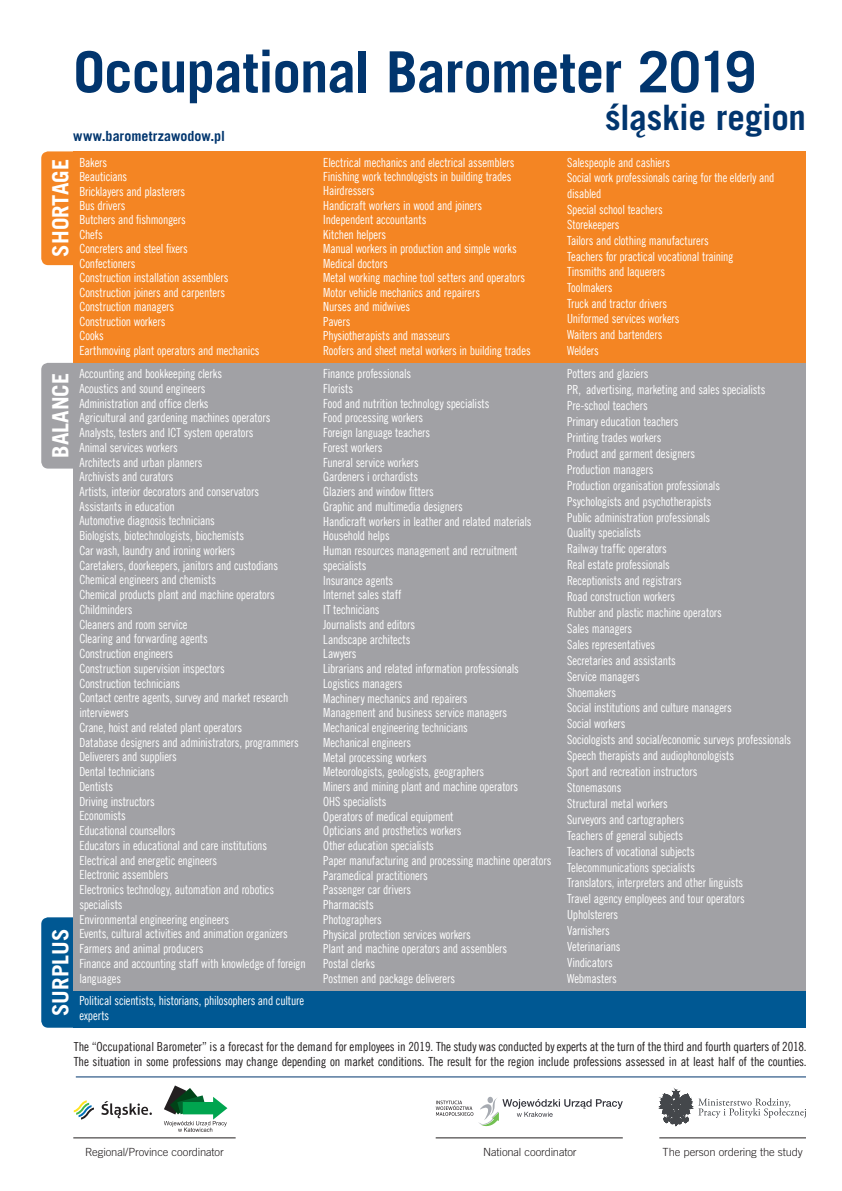
<style>
.page{position:relative;width:842px;height:1191px;background:#fff}
.page>*{position:absolute;margin:0;border:0;box-sizing:border-box;transform-origin:0 0}
.t1{font:700 56.8px "Trade Gothic LT Com";letter-spacing:-.015em;color:#01356e}
.t2{font:700 35px "Trade Gothic LT Com";letter-spacing:-.01em;color:#01356e}
.t3{font:700 22.4px "Trade Gothic LT Com";color:#fff}
.t4{font:700 14px "Trade Gothic LT Com";letter-spacing:.005em;color:#01356e}
.t5{font:12.6px/14.7px "Trade Gothic LT Com Cn 18";letter-spacing:-.015em;color:#fff;scale:.95 1}
.t6{font:12.6px/15.1px "Trade Gothic LT Com Cn 18";letter-spacing:-.015em;color:#231f20}
.t7{font:300 11.2px "Trade Gothic LT Com";letter-spacing:-.01em;color:#231f20}
.s1{font-size:12.5px}
</style>
<div class="page">
<hr style="left:76px;top:1076px;width:730px;height:1px;background:#01356e">
<hr style="left:436px;top:1137px;width:187px;height:1px;background:#231f20">
<hr style="left:659px;top:1137px;width:147px;height:1px;background:#231f20">
<hr style="left:73px;top:1137px;width:163px;height:1px;background:#231f20">
<svg style="left:164px;top:1085px;width:63px;height:46px"></svg>
<svg style="left:660px;top:1090px;width:32px;height:35px"></svg>
<svg style="left:698px;top:1098px;width:108px;height:20px"></svg>
<div style="left:487px;top:1096px;width:6px;height:7px;background:#fbfcfc;border-radius:3px"></div>
<svg style="left:436px;top:1097px;width:187px;height:30px"></svg>
<svg style="left:101px;top:1101px;width:51px;height:17px"></svg>
<svg style="left:74px;top:1100px;width:20px;height:19px"></svg>
<div style="left:41px;top:151px;width:195px;height:114px;background:#f48523;border-radius:7px"></div>
<div style="left:41px;top:917px;width:195px;height:110px;background:#005893;border-radius:7px"></div>
<div style="left:41px;top:363px;width:195px;height:105px;background:#a1a1a5;border-radius:7px"></div>
<div style="left:73px;top:989px;width:733px;height:38px;background:#005893"></div>
<div style="left:73px;top:363px;width:733px;height:627px;background:#a1a1a5"></div>
<div style="left:73px;top:151px;width:733px;height:212px;background:#f48523"></div>
<h1 class="t1" style="left:73px;top:37px;width:684px">Occupational Barometer 2019</h1>
<h2 class="t2" style="left:605px;top:96px;width:203px">śląskie region</h2>
<p class="t4" style="left:73px;top:127px;width:153px">www.barometrzawodow.pl</p>
<h3 class="t3" style="left:47px;top:257px;width:99px;rotate:-90deg">SHORTAGE</h3>
<h3 class="t3" style="left:47px;top:458px;width:86px;rotate:-90deg">BALANCE</h3>
<h3 class="t3" style="left:47px;top:1016px;width:87px;rotate:-90deg">surplus</h3>
<p class="t5" style="left:79px;top:155px;width:191px">Bakers<br>Beauticians<br>Bricklayers and plasterers<br>Bus drivers<br>Butchers and fishmongers<br>Chefs<br>Concreters and steel fixers<br>Confectioners<br>Construction installation assemblers<br>Construction joiners and carpenters<br>Construction managers<br>Construction workers<br>Cooks<br>Earthmoving plant operators and mechanics</p>
<p class="t5" style="left:323px;top:155px;width:220px">Electrical mechanics and electrical assemblers<br>Finishing work technologists in building trades<br>Hairdressers<br>Handicraft workers in wood and joiners<br>Independent accountants<br>Kitchen helpers<br>Manual workers in production and simple works<br>Medical doctors<br>Metal working machine tool setters and operators<br>Motor vehicle mechanics and repairers<br>Nurses and midwives<br>Pavers<br>Physiotherapists and masseurs<br>Roofers and sheet metal workers in building trades</p>
<p class="t5" style="left:567px;top:154px;width:220px;line-height:15.7px">Salespeople and cashiers<br>Social work professionals caring for the elderly and disabled<br>Special school teachers<br>Storekeepers<br>Tailors and clothing manufacturers<br>Teachers for practical vocational training<br>Tinsmiths and laquerers<br>Toolmakers<br>Truck and tractor drivers<br>Uniformed services workers<br>Waiters and bartenders<br>Welders</p>
<p class="t5" style="left:79px;top:366px;width:240px">Accounting and bookkeeping clerks<br>Acoustics and sound engineers<br>Administration and office clerks<br>Agricultural and gardening machines operators Analysts, testers and ICT system operators<br>Animal services workers<br>Architects and urban planners<br>Archivists and curators<br>Artists, interior decorators and conservators<br>Assistants in education<br>Automotive diagnosis technicians<br>Biologists, biotechnologists, biochemists<br>Car wash, laundry and ironing workers<br>Caretakers, doorkeepers, janitors and custodians Chemical engineers and chemists<br>Chemical products plant and machine operators Childminders<br>Cleaners and room service<br>Clearing and forwarding agents<br>Construction engineers<br>Construction supervision inspectors<br>Construction technicians<br>Contact centre agents, survey and market research interviewers<br>Crane, hoist and related plant operators<br>Database designers and administrators, programmers Deliverers and suppliers<br>Dental technicians<br>Dentists<br>Driving instructors<br>Economists<br>Educational counsellors<br>Educators in educational and care institutions Electrical and energetic engineers<br>Electronic assemblers<br>Electronics technology, automation and robotics specialists<br>Environmental engineering engineers<br>Events, cultural activities and animation organizers Farmers and animal producers<br>Finance and accounting staff with knowledge of foreign languages</p>
<p class="t5" style="left:323px;top:366px;width:242px">Finance professionals<br>Florists<br>Food and nutrition technology specialists<br>Food processing workers<br>Foreign language teachers<br>Forest workers<br>Funeral service workers<br>Gardeners i orchardists<br>Glaziers and window fitters<br>Graphic and multimedia designers<br>Handicraft workers in leather and related materials<br>Household helps<br>Human resources management and recruitment specialists<br>Insurance agents<br>Internet sales staff<br>IT technicians<br>Journalists and editors<br>Landscape architects<br>Lawyers<br>Librarians and related information professionals<br>Logistics managers<br>Machinery mechanics and repairers<br>Management and business service managers<br>Mechanical engineering technicians<br>Mechanical engineers<br>Metal processing workers<br>Meteorologists, geologists, geographers<br>Miners and mining plant and machine operators<br>OHS specialists<br>Operators of medical equipment<br>Opticians and prosthetics workers<br>Other education specialists<br>Paper manufacturing and processing machine operators<br>Paramedical practitioners<br>Passenger car drivers<br>Pharmacists<br>Photographers<br>Physical protection services workers<br>Plant and machine operators and assemblers<br>Postal clerks<br>Postmen and package deliverers</p>
<p class="t5" style="left:567px;top:366px;width:237px;line-height:15.9px">Potters and glaziers<br>PR, advertising, marketing and sales specialists<br>Pre-school teachers<br>Primary education teachers<br>Printing trades workers<br>Product and garment designers<br>Production managers<br>Production organisation professionals<br>Psychologists and psychotherapists<br>Public administration professionals<br>Quality specialists<br>Railway traffic operators<br>Real estate professionals<br>Receptionists and registrars<br>Road construction workers<br>Rubber and plastic machine operators<br>Sales managers<br>Sales representatives<br>Secretaries and assistants<br>Service managers<br>Shoemakers<br>Social institutions and culture managers<br>Social workers<br>Sociologists and social/economic surveys professionals<br>Speech therapists and audiophonologists<br>Sport and recreation instructors<br>Stonemasons<br>Structural metal workers<br>Surveyors and cartographers<br>Teachers of general subjects<br>Teachers of vocational subjects<br>Telecommunications specialists<br>Translators, interpreters and other linguists<br>Travel agency employees and tour operators<br>Upholsterers<br>Varnishers<br>Veterinarians<br>Vindicators<br>Webmasters</p>
<p class="t5" style="left:79px;top:992px;width:238px">Political scientists, historians, philosophers and culture experts</p>
<p class="t6" style="left:74px;top:1039px;width:734px"><span class="s1">The “Occupational Barometer” is a forecast for the demand for employees in 2019.</span> The study was conducted by experts at the turn of the third and fourth quarters of 2018.<br>The situation in some professions may change depending on market conditions. The result for the region include professions assessed in at least half of the counties.</p>
<p class="t7" style="left:85px;top:1144px;width:140px">Regional/Province coordinator</p>
<p class="t7" style="left:483px;top:1144px;width:95px">National coordinator</p>
<p class="t7" style="left:662px;top:1144px;width:142px">The person ordering the study</p>
</div>
